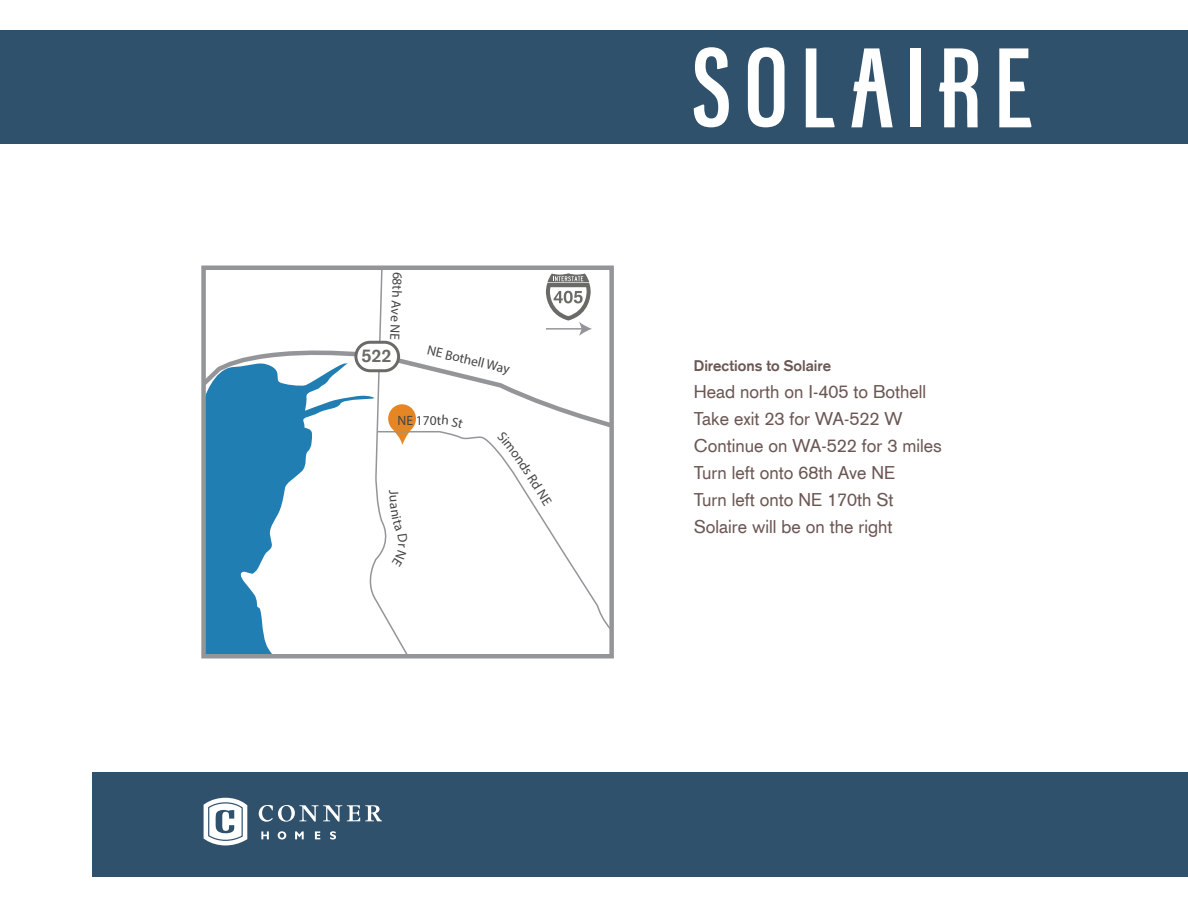
<style>
.page{position:relative;width:1188px;height:918px;background:#fff}
.page>*{position:absolute;margin:0;border:0;box-sizing:border-box;transform-origin:0 0}
.t1{font:18px/27px "Akzidenz Grotesk CE";color:#6b5754}
.t2{font:700 18px "Akzidenz Grotesk";color:#6a6a66}
.t3{font:700 15px "Akzidenz Grotesk";color:#6b5754}
.t4{font:13.5px "Myriad Pro";color:#434445}
</style>
<div class="page">
<div style="left:92px;top:773px;width:1096px;height:104px;background:#30516c"></div>
<div style="left:0;top:30px;width:1188px;height:114px;background:#30516c"></div>
<svg style="left:259px;top:805px;width:123px;height:17px"></svg>
<svg style="left:261px;top:831px;width:8px;height:8px"></svg>
<svg style="left:278px;top:831px;width:8px;height:9px"></svg>
<svg style="left:295px;top:831px;width:9px;height:8px"></svg>
<svg style="left:315px;top:831px;width:5px;height:8px"></svg>
<svg style="left:330px;top:831px;width:6px;height:9px"></svg>
<svg style="left:204px;top:798px;width:43px;height:47px"></svg>
<svg style="left:204px;top:265px;width:408px;height:162px"></svg>
<svg style="left:206px;top:360px;width:157px;height:293px"></svg>
<svg style="left:416px;top:431px;width:193px;height:197px"></svg>
<svg style="left:356px;top:342px;width:43px;height:29px"></svg>
<div style="left:354px;top:341px;width:46px;height:31px;border:3px solid #6a6a66;border-radius:14px"></div>
<svg style="left:545px;top:272px;width:47px;height:64px"></svg>
<div style="left:201px;top:266px;width:413px;height:392px;border:4px solid #939598"></div>
<svg style="left:694px;top:47px;width:35px;height:80px"></svg>
<svg style="left:748px;top:47px;width:37px;height:80px"></svg>
<div style="left:911px;top:48px;width:10px;height:79px;background:#fff"></div>
<svg style="left:806px;top:48px;width:29px;height:79px"></svg>
<svg style="left:939px;top:48px;width:39px;height:79px"></svg>
<svg style="left:999px;top:48px;width:33px;height:79px"></svg>
<svg style="left:851px;top:48px;width:42px;height:79px"></svg>
<svg style="left:363px;top:265px;width:53px;height:391px"></svg>
<svg style="left:442px;top:415px;width:21px;height:12px"></svg>
<svg style="left:497px;top:431px;width:34px;height:44px"></svg>
<p class="t4" style="left:406px;top:272px;width:70px;rotate:93deg">68th Ave NE</p>
<p class="t2" style="left:362px;top:345px;width:32px">522</p>
<p class="t4" style="left:429px;top:342px;width:86px;rotate:13deg">NE Bothell Way</p>
<p class="t4" style="left:398px;top:412px;width:45px">NE 170t</p>
<p class="t4" style="left:538px;top:471px;width:35px;rotate:58deg">Rd NE</p>
<p class="t3" style="left:694px;top:357px;width:139px">Directions to Solaire</p>
<p class="t1" style="left:694px;top:378px;width:250px">Head north on I-405 to Bothell<br>Take exit 23 for WA-522 W<br>Continue on WA-522 for 3 miles<br>Turn left onto 68th Ave NE<br>Turn left onto NE 170th St<br>Solaire will be on the right</p>
</div>
